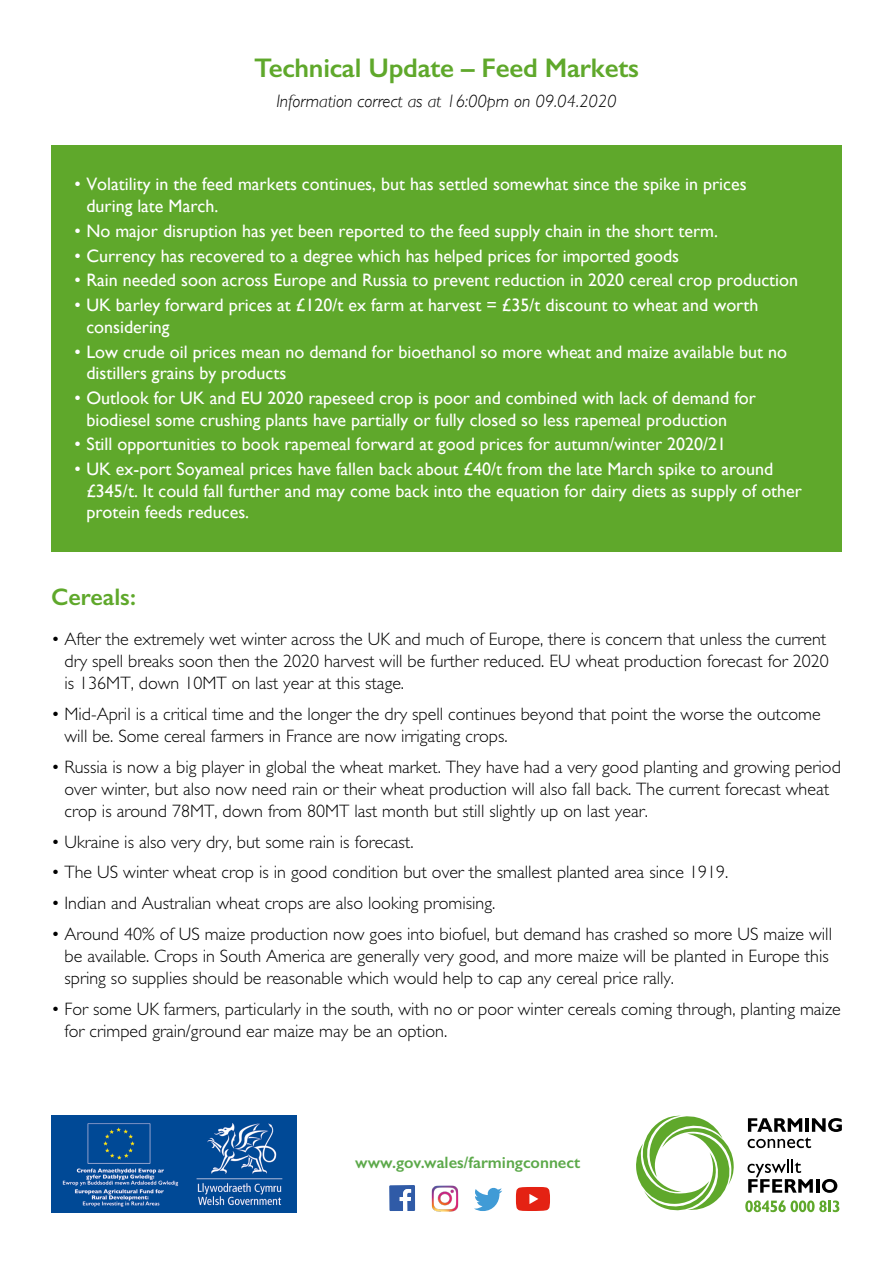
<style>
.page{position:relative;width:893px;height:1263px;background:#fff}
.page>*{position:absolute;margin:0;border:0;box-sizing:border-box;transform-origin:0 0}
.t1{font:600 27px "Gill Sans";letter-spacing:-.01em;color:#5fa82b}
.t2{font:600 24px "Gill Sans";color:#5fa82b}
.t3{font:300 18px/22.2px "Gill Sans";color:#000}
.t4{font:18px/21.6px "Gill Sans";color:#fff}
.t5{font:italic 300 18px "Gill Sans";color:#000}
.t6{font:600 16.5px "Gill Sans";color:#5ca94a}
</style>
<div class="page">
<div style="left:51px;top:146px;width:791px;height:406px;background:#5fa82b"></div>
<img style="left:51px;top:1115px;width:245px;height:98px">
<svg style="left:474px;top:1188px;width:28px;height:23px"></svg>
<svg style="left:389px;top:1185px;width:26px;height:26px"></svg>
<img style="left:432px;top:1185px;width:26px;height:27px">
<svg style="left:516px;top:1187px;width:34px;height:24px"></svg>
<svg style="left:636px;top:1116px;width:98px;height:95px"></svg>
<svg style="left:747px;top:1159px;width:66px;height:34px"></svg>
<hr style="left:816px;top:1179px;width:3px;height:14px;background:#000">
<svg style="left:822px;top:1179px;width:15px;height:14px"></svg>
<svg style="left:748px;top:1118px;width:94px;height:30px"></svg>
<svg style="left:745px;top:1200px;width:94px;height:12px"></svg>
<p class="t1" style="left:254px;top:52px;width:386px">Technical Update – Feed Markets</p>
<p class="t5" style="left:276px;top:91px;width:342px">Information correct as at 16:00pm on 09.04.2020</p>
<p class="t4" style="left:86px;top:173px;width:662px;text-indent:-12px">• Volatility in the feed markets continues, but has settled somewhat since the spike in prices during late March.</p>
<p class="t4" style="left:74px;top:220px;width:645px">• No major disruption has yet been reported to the feed supply chain in the short term.</p>
<p class="t4" style="left:74px;top:245px;width:606px">• Currency has recovered to a degree which has helped prices for imported goods</p>
<p class="t4" style="left:74px;top:269px;width:725px">• Rain needed soon across Europe and Russia to prevent reduction in 2020 cereal crop production</p>
<p class="t4" style="left:86px;top:294px;width:673px;text-indent:-12px">• UK barley forward prices at £120/t ex farm at harvest = £35/t discount to wheat and worth considering</p>
<p class="t4" style="left:86px;top:340px;width:702px;text-indent:-12px">• Low crude oil prices mean no demand for bioethanol so more wheat and maize available but no distillers grains by products</p>
<p class="t4" style="left:86px;top:387px;width:671px;text-indent:-12px">• Outlook for UK and EU 2020 rapeseed crop is poor and combined with lack of demand for biodiesel some crushing plants have partially or fully closed so less rapemeal production</p>
<p class="t4" style="left:74px;top:433px;width:653px">• Still opportunities to book rapemeal forward at good prices for autumn/winter 2020/21</p>
<p class="t4" style="left:86px;top:458px;width:717px;text-indent:-12px">• UK ex-port Soyameal prices have fallen back about £40/t from the late March spike to around £345/t. It could fall further and may come back into the equation for dairy diets as supply of other protein feeds reduces.</p>
<p class="t2" style="left:51px;top:583px;width:86px">Cereals:</p>
<p class="t3" style="left:65px;top:627px;width:766px;text-indent:-14px">• After the extremely wet winter across the UK and much of Europe, there is concern that unless the current dry spell breaks soon then the 2020 harvest will be further reduced. EU wheat production forecast for 2020 is 136MT, down 10MT on last year at this stage.</p>
<p class="t3" style="left:65px;top:702px;width:758px;text-indent:-14px">• Mid-April is a critical time and the longer the dry spell continues beyond that point the worse the outcome will be. Some cereal farmers in France are now irrigating crops.</p>
<p class="t3" style="left:65px;top:755px;width:778px;text-indent:-14px">• Russia is now a big player in global the wheat market. They have had a very good planting and growing period over winter, but also now need rain or their wheat production will also fall back. The current forecast wheat crop is around 78MT, down from 80MT last month but still slightly up on last year.</p>
<p class="t3" style="left:51px;top:830px;width:364px">• Ukraine is also very dry, but some rain is forecast.</p>
<p class="t3" style="left:51px;top:861px;width:679px">• The US winter wheat crop is in good condition but over the smallest planted area since 1919.</p>
<p class="t3" style="left:51px;top:892px;width:446px">• Indian and Australian wheat crops are also looking promising.</p>
<p class="t3" style="left:65px;top:923px;width:769px;text-indent:-14px">• Around 40% of US maize production now goes into biofuel, but demand has crashed so more US maize will be available. Crops in South America are generally very good, and more maize will be planted in Europe this spring so supplies should be reasonable which would help to cap any cereal price rally.</p>
<p class="t3" style="left:65px;top:998px;width:778px;text-indent:-14px">• For some UK farmers, particularly in the south, with no or poor winter cereals coming through, planting maize for crimped grain/ground ear maize may be an option.</p>
<p class="t6" style="left:355px;top:1152px;width:226px">www.gov.wales/farmingconnect</p>
</div>
